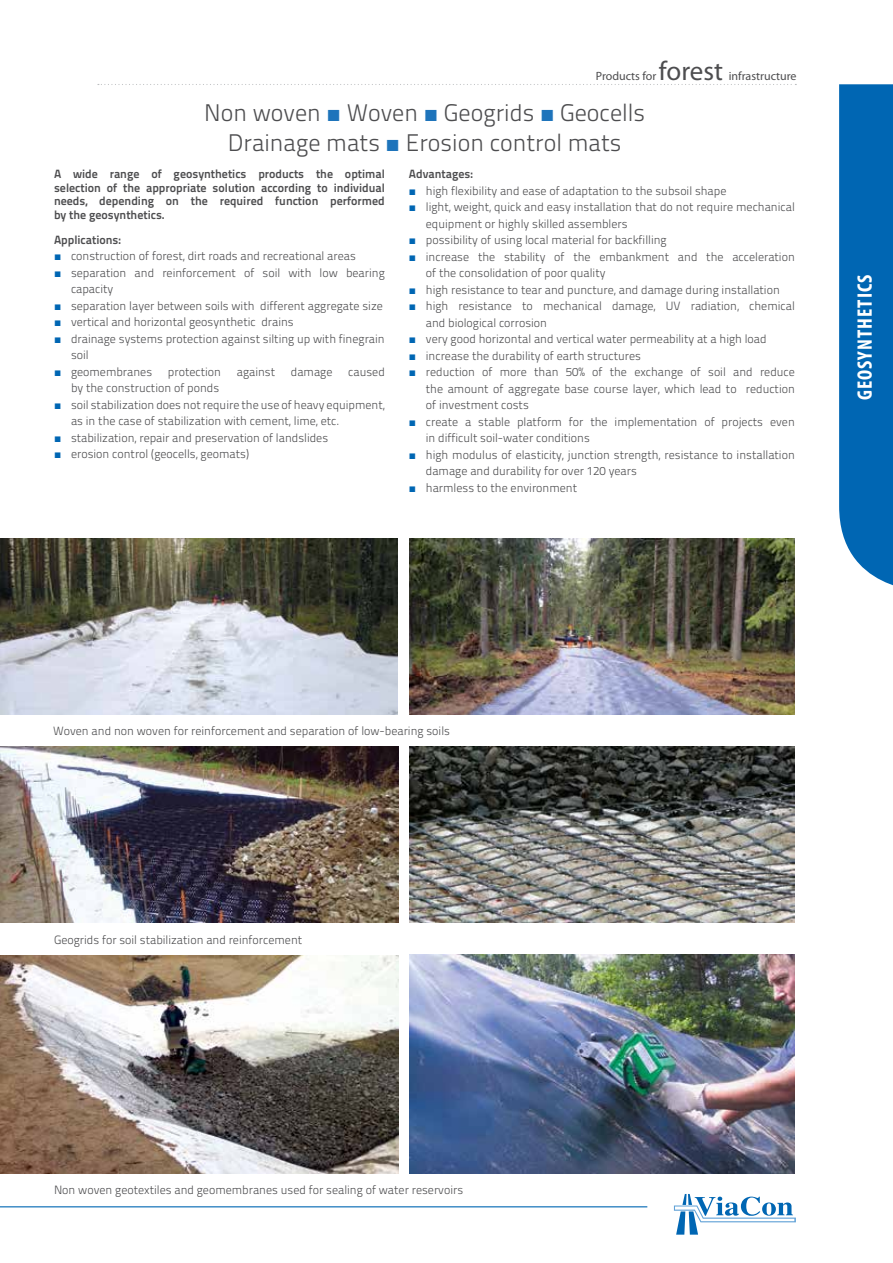
<style>
.page{position:relative;width:893px;height:1263px;background:#fff}
.page>*{position:absolute;margin:0;border:0;box-sizing:border-box;transform-origin:0 0}
.t1{font:27px "Myriad Pro";color:#4d4d4f}
.t2{font:300 24px/30px "Titillium Text 22 L";color:#4d4d4f;text-align:center}
.t3{font:700 condensed 21px "Myriad Pro";letter-spacing:.05em;color:#fff}
.t4{font:300 12px/16.5px "Titillium Text 22 L";color:#4d4d4f}
.t5{font:700 12px/13.5px "Titillium Text 22 L";color:#4d4d4f;text-align:justify}
.t6{font:12px "Myriad Pro";color:#4d4d4f}
.s1{font-family:"Arial";font-weight:400;color:#1e74bb}
.s2{font-family:"Arial";font-weight:700;color:#0066b3}
</style>
<div class="page">
<svg style="left:839px;top:84px;width:54px;height:502px;background:#0f6fb7"></svg>
<svg style="left:98px;top:84px;width:698px;height:1px"></svg>
<svg style="left:674px;top:1194px;width:122px;height:40px"></svg>
<hr style="left:0;top:1206px;width:647px;height:1px;background:#0066b3">
<img style="left:0;top:538px;width:397px;height:177px">
<img style="left:1px;top:746px;width:397px;height:177px">
<img style="left:0;top:746px;width:1px;height:177px">
<img style="left:0;top:955px;width:398px;height:219px">
<img style="left:410px;top:746px;width:385px;height:177px">
<img style="left:410px;top:538px;width:385px;height:177px">
<img style="left:410px;top:955px;width:385px;height:219px">
<p class="t6" style="left:596px;top:68px;width:62px">Products for</p>
<h1 class="t1" style="left:659px;top:54px;width:66px">forest</h1>
<p class="t6" style="left:729px;top:68px;width:69px">infrastructure</p>
<h2 class="t2" style="left:204px;top:96px;width:442px">Non woven <span class="s1">■</span> Woven <span class="s1">■</span> Geogrids <span class="s1">■</span> Geocells<br>Drainage mats <span class="s1">■</span> Erosion control mats</h2>
<p class="t5" style="left:54px;top:167px;width:332px">A wide range of geosynthetics products the optimal selection of the appropriate solution according to individual needs, depending on the required function performed by the geosynthetics.</p>
<p class="t5" style="left:54px;top:232px;width:68px">Applications:</p>
<p class="t4" style="left:54px;top:247px;width:303px"><span class="s2">■</span> construction of forest, dirt roads and recreational areas</p>
<p class="t4" style="left:71px;top:264px;width:315px;text-indent:-17px"><span class="s2">■</span> separation and reinforcement of soil with low bearing capacity</p>
<p class="t4" style="left:54px;top:297px;width:330px"><span class="s2">■</span> separation layer between soils with different aggregate size</p>
<p class="t4" style="left:54px;top:313px;width:241px"><span class="s2">■</span> vertical and horizontal geosynthetic drains</p>
<p class="t4" style="left:71px;top:330px;width:315px;text-indent:-17px"><span class="s2">■</span> drainage systems protection against silting up with finegrain soil</p>
<p class="t4" style="left:54px;top:363px;width:100px"><span class="s2">■</span> geomembranes</p>
<p class="t4" style="left:168px;top:363px;width:55px">protection</p>
<p class="t4" style="left:237px;top:363px;width:40px">against</p>
<p class="t4" style="left:291px;top:363px;width:43px">damage</p>
<p class="t4" style="left:348px;top:363px;width:38px">caused</p>
<p class="t4" style="left:71px;top:379px;width:150px">by the construction of ponds</p>
<p class="t4" style="left:71px;top:396px;width:315px;text-indent:-17px"><span class="s2">■</span> soil stabilization does not require the use of heavy equipment, as in the case of stabilization with cement, lime, etc.</p>
<p class="t4" style="left:54px;top:429px;width:276px"><span class="s2">■</span> stabilization, repair and preservation of landslides</p>
<p class="t4" style="left:54px;top:445px;width:197px"><span class="s2">■</span> erosion control (geocells, geomats)</p>
<p class="t5" style="left:409px;top:167px;width:66px">Advantages:</p>
<p class="t4" style="left:409px;top:182px;width:319px"><span class="s2">■</span> high flexibility and ease of adaptation to the subsoil shape</p>
<p class="t4" style="left:426px;top:198px;width:370px;text-indent:-17px"><span class="s2">■</span> light, weight, quick and easy installation that do not require mechanical equipment or highly skilled assemblers</p>
<p class="t4" style="left:409px;top:231px;width:259px"><span class="s2">■</span> possibility of using local material for backfilling</p>
<p class="t4" style="left:426px;top:248px;width:370px;text-indent:-17px"><span class="s2">■</span> increase the stability of the embankment and the acceleration of the consolidation of poor quality</p>
<p class="t4" style="left:409px;top:281px;width:372px"><span class="s2">■</span> high resistance to tear and puncture, and damage during installation</p>
<p class="t4" style="left:426px;top:297px;width:370px;text-indent:-17px"><span class="s2">■</span> high resistance to mechanical damage, UV radiation, chemical and biological corrosion</p>
<p class="t4" style="left:409px;top:330px;width:359px"><span class="s2">■</span> very good horizontal and vertical water permeability at a high load</p>
<p class="t4" style="left:409px;top:347px;width:234px"><span class="s2">■</span> increase the durability of earth structures</p>
<p class="t4" style="left:426px;top:363px;width:370px;text-align:justify;text-indent:-17px"><span class="s2">■</span> reduction of more than 50% of the exchange of soil and reduce the amount of aggregate base course layer, which lead to reduction of investment costs</p>
<p class="t4" style="left:426px;top:413px;width:370px;text-indent:-17px"><span class="s2">■</span> create a stable platform for the implementation of projects even in difficult soil-water conditions</p>
<p class="t4" style="left:426px;top:446px;width:370px;text-indent:-17px"><span class="s2">■</span> high modulus of elasticity, junction strength, resistance to installation damage and durability for over 120 years</p>
<p class="t4" style="left:409px;top:479px;width:170px"><span class="s2">■</span> harmless to the environment</p>
<h3 class="t3" style="left:852px;top:400px;width:127px;rotate:-90deg">GEOSYNTHETICS</h3>
<p class="t4" style="left:53px;top:722px;width:398px">Woven and non woven for reinforcement and separation of low-bearing soils</p>
<p class="t4" style="left:54px;top:930px;width:250px">Geogrids for soil stabilization and reinforcement</p>
<p class="t4" style="left:54px;top:1181px;width:411px">Non woven geotextiles and geomembranes used for sealing of water reservoirs</p>
</div>
